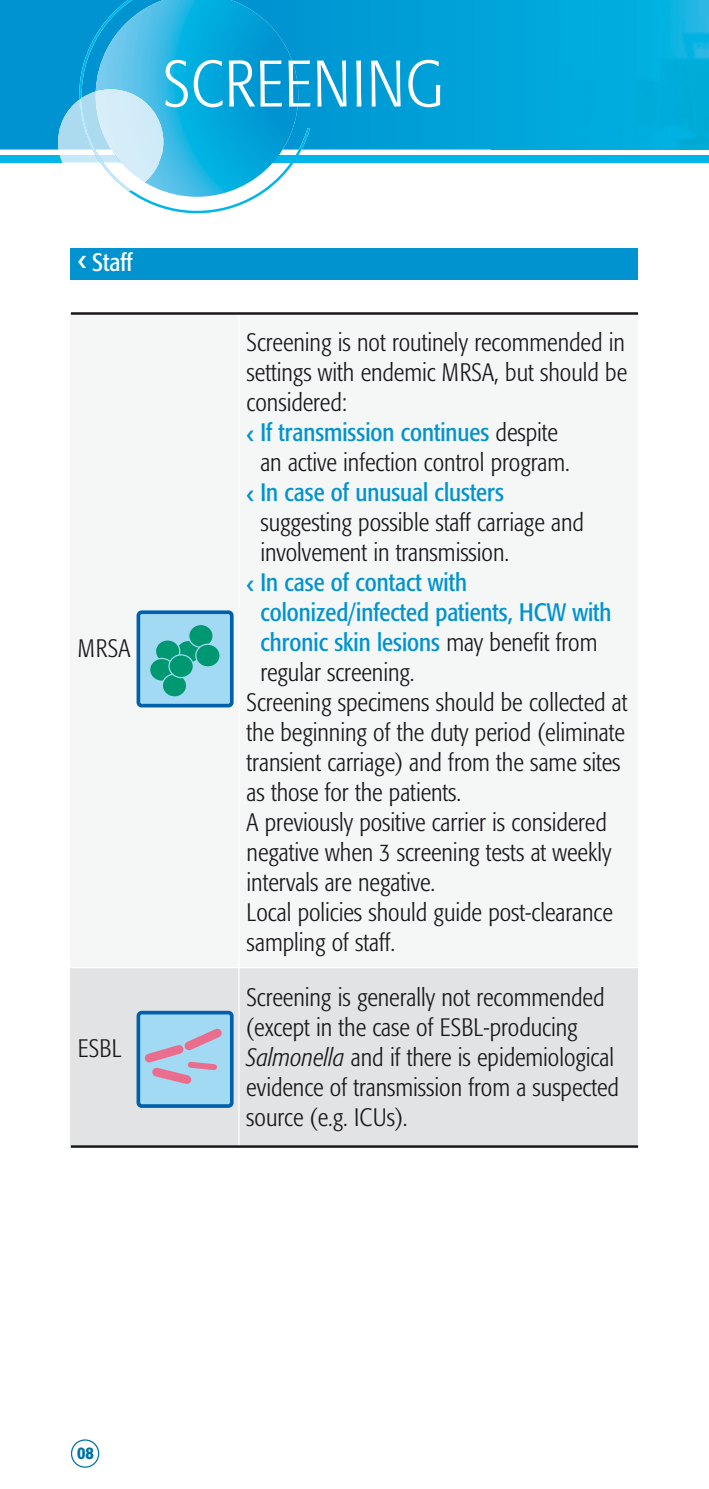
<style>
.page{position:relative;width:709px;height:1489px;background:#fff}
.page>*{position:absolute;margin:0;border:0;box-sizing:border-box;transform-origin:0 0}
.t1{font:300 condensed 65px "Formata";letter-spacing:.02em;color:#fff}
.t2{font:300 condensed 25px/30px "Formata";color:#1a171c}
.t3{font:condensed 25px "Formata";color:#0093d0}
.t4{font:condensed 25px "Formata";color:#fff}
.t5{font:500 condensed 17.5px "Formata";color:#0072a2}
.s1{font-weight:300;color:#1a171c}
.s2{font-style:italic}
</style>
<div class="page">
<div style="left:0;top:0;width:491px;height:149px;background:#009bd6"></div>
<div style="left:0;top:155px;width:709px;height:7px;background:#00b6e8"></div>
<div style="left:491px;top:0;width:218px;height:149px;background:#00abdc"></div>
<svg style="left:79px;top:0;width:231px;height:213px"></svg>
<svg style="left:57px;top:89px;width:114px;height:106px"></svg>
<div style="left:71px;top:313px;width:567px;height:655px;background:#f5f6f6"></div>
<div style="left:71px;top:967px;width:567px;height:179px;background:#e2e3e4"></div>
<div style="left:71px;top:248px;width:567px;height:32px;background:#0093d0"></div>
<div style="left:71px;top:1439px;width:28px;height:28px;border:2px solid #0072a2;border-radius:50%"></div>
<hr style="left:238px;top:310px;width:1px;height:840px;background:#fff">
<hr style="left:71px;top:312px;width:567px;height:3px;background:#1a171c">
<div style="left:138px;top:1012px;width:94px;height:93px;background:#a2daf4;border-radius:3px"></div>
<div style="left:136px;top:1010px;width:98px;height:97px;border:4px solid #0060a9;border-radius:3px"></div>
<svg style="left:144px;top:1028px;width:78px;height:56px"></svg>
<hr style="left:71px;top:966px;width:567px;height:2px;background:#fff">
<div style="left:138px;top:612px;width:94px;height:93px;background:#a2daf4;border-radius:3px"></div>
<div style="left:136px;top:610px;width:98px;height:97px;border:4px solid #0060a9;border-radius:3px"></div>
<svg style="left:176px;top:640px;width:24px;height:23px"></svg>
<div style="left:176px;top:640px;width:25px;height:23px;border:1px solid #a2daf4;border-radius:50%"></div>
<div style="left:155px;top:640px;width:25px;height:22px;background:#009871;border-radius:50%"></div>
<div style="left:155px;top:639px;width:25px;height:24px;border:1px solid #a2daf4;border-radius:50%"></div>
<div style="left:150px;top:658px;width:24px;height:23px;background:#009871;border-radius:50%"></div>
<div style="left:149px;top:657px;width:25px;height:24px;border:1px solid #a2daf4;border-radius:50%"></div>
<div style="left:162px;top:674px;width:25px;height:23px;background:#009871;border-radius:50%"></div>
<div style="left:162px;top:673px;width:25px;height:24px;border:1px solid #a2daf4;border-radius:50%"></div>
<div style="left:169px;top:655px;width:24px;height:22px;background:#009871;border-radius:50%"></div>
<div style="left:168px;top:654px;width:26px;height:24px;border:1px solid #a2daf4;border-radius:50%"></div>
<div style="left:189px;top:624px;width:24px;height:23px;background:#009871;border-radius:50%"></div>
<div style="left:188px;top:624px;width:26px;height:24px;border:1px solid #a2daf4;border-radius:50%"></div>
<div style="left:196px;top:644px;width:24px;height:23px;background:#009871;border-radius:50%"></div>
<div style="left:195px;top:643px;width:26px;height:24px;border:1px solid #a2daf4;border-radius:50%"></div>
<hr style="left:71px;top:1145px;width:567px;height:2px;background:#1a171c">
<h1 class="t1" style="left:163px;top:57px;width:282px">SCREENING</h1>
<p class="t4" style="left:92px;top:252px;width:42px">Staff</p>
<p class="t2" style="left:78px;top:635px;width:54px">MRSA</p>
<p class="t2" style="left:78px;top:1034px;width:45px">ESBL</p>
<p class="t2" style="left:246px;top:329px;width:380px">Screening is not routinely recommended in</p>
<p class="t2" style="left:246px;top:359px;width:382px">settings with endemic MRSA, but should be</p>
<p class="t2" style="left:246px;top:389px;width:102px">considered:</p>
<p class="t3" style="left:260px;top:422px;width:299px">If transmission continues <span class="s1">despite</span></p>
<p class="t2" style="left:260px;top:449px;width:311px">an active infection control program.</p>
<p class="t3" style="left:260px;top:482px;width:245px">In case of unusual clusters</p>
<p class="t2" style="left:260px;top:509px;width:325px">suggesting possible staff carriage and involvement in transmission.</p>
<p class="t3" style="left:260px;top:572px;width:208px">In case of contact with</p>
<p class="t3" style="left:260px;top:602px;width:352px">colonized/infected patients, HCW with</p>
<p class="t3" style="left:260px;top:632px;width:338px">chronic skin lesions <span class="s1">may benefit from</span></p>
<p class="t2" style="left:260px;top:659px;width:156px">regular screening.</p>
<p class="t2" style="left:246px;top:689px;width:382px">Screening specimens should be collected at</p>
<p class="t2" style="left:246px;top:719px;width:380px">the beginning of the duty period (eliminate</p>
<p class="t2" style="left:246px;top:749px;width:375px">transient carriage) and from the same sites</p>
<p class="t2" style="left:246px;top:779px;width:216px">as those for the patients.</p>
<p class="t2" style="left:246px;top:809px;width:362px">A previously positive carrier is considered</p>
<p class="t2" style="left:246px;top:839px;width:366px">negative when 3 screening tests at weekly</p>
<p class="t2" style="left:246px;top:869px;width:190px">intervals are negative.</p>
<p class="t2" style="left:246px;top:899px;width:368px">Local policies should guide post-clearance</p>
<p class="t2" style="left:246px;top:929px;width:150px">sampling of staff.</p>
<p class="t2" style="left:246px;top:984px;width:374px">Screening is generally not recommended (except in the case of ESBL-producing <span class="s2">Salmonella</span> and if there is epidemiological evidence of transmission from a suspected source (e.g. ICUs).</p>
<p class="t5" style="left:77px;top:1445px;width:18px">08</p>
</div>
